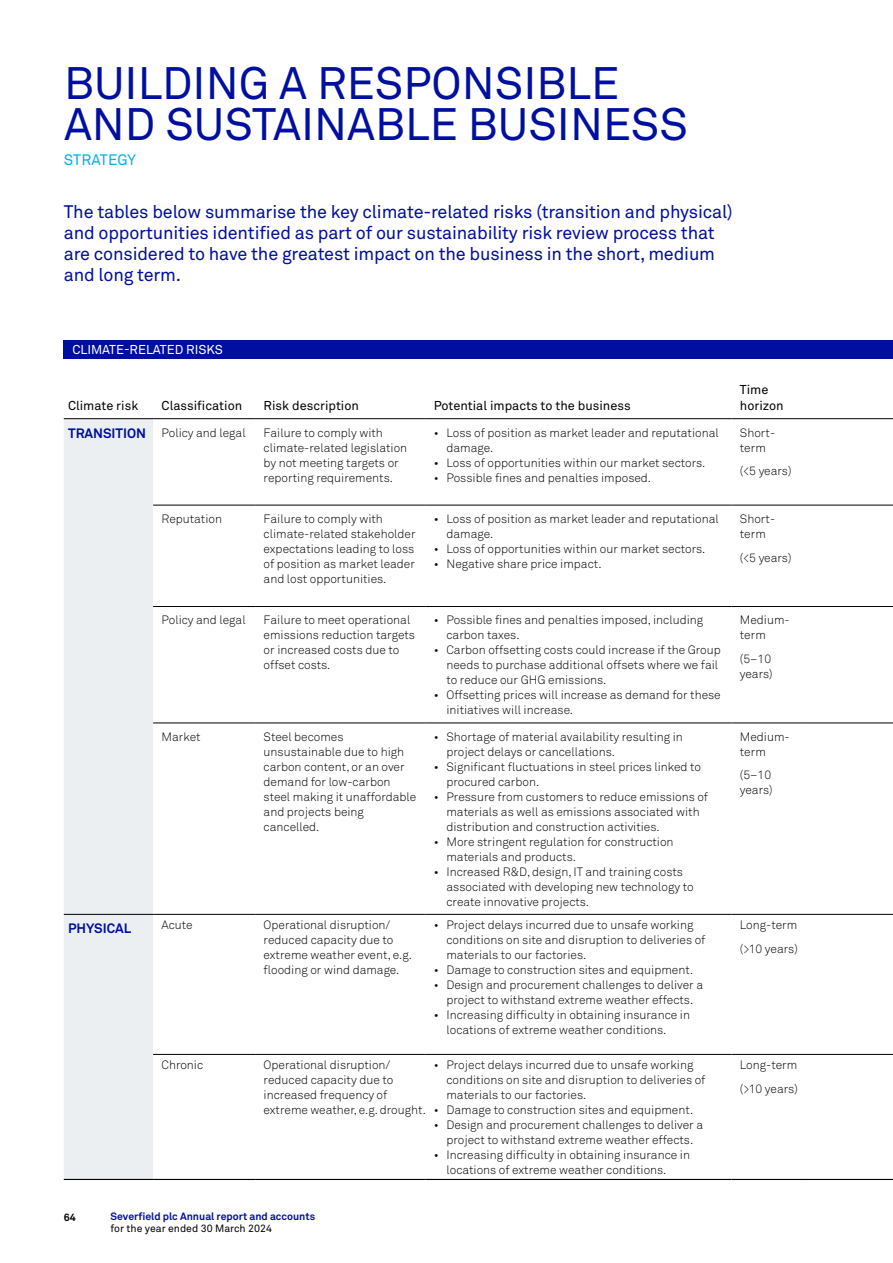
<style>
.page{position:relative;width:893px;height:1263px;background:#fff}
.page>*{position:absolute;margin:0;border:0;box-sizing:border-box;transform-origin:0 0}
.t1{font:45px/40.5px "Akkurat Std";color:#000f9f}
.t2{font:18px/21px "Akkurat Std";letter-spacing:-.01em;color:#000f9f}
.t3{font:15px "Akkurat Std";letter-spacing:.005em;color:#00b0e9}
.t4{font:700 13.5px "Akkurat Std";color:#000f9f}
.t5{font:12.75px/16.5px "Akkurat Std";color:#000}
.t6{font:12.75px "Akkurat Std";color:#fff}
.t7{font:300 12px/15px "Akkurat Std";color:#000}
.t8{font:700 10.5px "Akkurat Std";color:#000f9f}
.t9{font:10.5px "Akkurat Std";color:#000}
.t10{font:700 10.5px "Akkurat Std";color:#000}
.s1{font-weight:700;font-size:13.5px;color:#000f9f}
</style>
<div class="page">
<div style="left:64px;top:340px;width:829px;height:19px;background:#000f9f"></div>
<div style="left:64px;top:419px;width:89px;height:760px;background:#ebeff2"></div>
<svg style="left:153px;top:419px;width:740px;height:760px"></svg>
<hr style="left:64px;top:1179px;width:89px;height:1px;background:#000">
<hr style="left:64px;top:914px;width:89px;height:1px;background:#000">
<hr style="left:153px;top:505px;width:102px;height:1px;background:#000">
<hr style="left:153px;top:606px;width:102px;height:1px;background:#000">
<hr style="left:153px;top:723px;width:102px;height:1px;background:#000">
<hr style="left:153px;top:914px;width:102px;height:1px;background:#000">
<hr style="left:153px;top:1054px;width:102px;height:1px;background:#000">
<hr style="left:255px;top:1054px;width:170px;height:1px;background:#000">
<hr style="left:425px;top:1054px;width:306px;height:1px;background:#000">
<hr style="left:731px;top:1054px;width:77px;height:1px;background:#000">
<hr style="left:808px;top:1054px;width:85px;height:1px;background:#000">
<hr style="left:255px;top:1179px;width:170px;height:1px;background:#000">
<hr style="left:425px;top:1179px;width:306px;height:1px;background:#000">
<hr style="left:731px;top:1179px;width:77px;height:1px;background:#000">
<hr style="left:808px;top:1179px;width:85px;height:1px;background:#000">
<hr style="left:64px;top:418px;width:89px;height:1px;background:#000">
<hr style="left:153px;top:418px;width:102px;height:1px;background:#000">
<hr style="left:255px;top:418px;width:170px;height:1px;background:#000">
<hr style="left:425px;top:418px;width:306px;height:1px;background:#000">
<hr style="left:731px;top:418px;width:77px;height:1px;background:#000">
<hr style="left:808px;top:418px;width:85px;height:1px;background:#000">
<hr style="left:255px;top:505px;width:170px;height:1px;background:#000">
<hr style="left:425px;top:505px;width:306px;height:1px;background:#000">
<hr style="left:731px;top:505px;width:77px;height:1px;background:#000">
<hr style="left:808px;top:505px;width:85px;height:1px;background:#000">
<hr style="left:255px;top:606px;width:170px;height:1px;background:#000">
<hr style="left:425px;top:606px;width:306px;height:1px;background:#000">
<hr style="left:731px;top:606px;width:77px;height:1px;background:#000">
<hr style="left:808px;top:606px;width:85px;height:1px;background:#000">
<hr style="left:255px;top:723px;width:170px;height:1px;background:#000">
<hr style="left:255px;top:914px;width:170px;height:1px;background:#000">
<hr style="left:425px;top:723px;width:306px;height:1px;background:#000">
<hr style="left:731px;top:723px;width:77px;height:1px;background:#000">
<hr style="left:425px;top:914px;width:306px;height:1px;background:#000">
<hr style="left:731px;top:914px;width:77px;height:1px;background:#000">
<hr style="left:808px;top:723px;width:85px;height:1px;background:#000">
<hr style="left:808px;top:914px;width:85px;height:1px;background:#000">
<hr style="left:153px;top:1179px;width:102px;height:1px;background:#000">
<h1 class="t1" style="left:64px;top:63px;width:626px">BUILDING A RESPONSIBLE<br>AND SUSTAINABLE BUSINESS</h1>
<p class="t3" style="left:64px;top:151px;width:74px">STRATEGY</p>
<p class="t2" style="left:64px;top:202px;width:670px">The tables below summarise the key climate-related risks (transition and physical) and opportunities identified as part of our sustainability risk review process that are considered to have the greatest impact on the business in the short, medium and long term.</p>
<p class="t6" style="left:72px;top:343px;width:152px">CLIMATE-RELATED RISKS</p>
<p class="t5" style="left:68px;top:398px;width:72px">Climate risk</p>
<p class="t5" style="left:162px;top:398px;width:82px">Classification</p>
<p class="t5" style="left:264px;top:398px;width:97px">Risk description</p>
<p class="t5" style="left:434px;top:398px;width:198px">Potential impacts to the business</p>
<p class="t7" style="left:68px;top:425px;width:179px"><span class="s1">TRANSITION</span> Policy and legal</p>
<p class="t7" style="left:264px;top:425px;width:145px">Failure to comply with climate-related legislation by not meeting targets or reporting requirements.</p>
<p class="t7" style="left:446px;top:425px;width:274px;text-indent:-13px">• Loss of position as market leader and reputational damage.</p>
<p class="t7" style="left:434px;top:455px;width:273px">• Loss of opportunities within our market sectors.</p>
<p class="t7" style="left:434px;top:470px;width:219px">• Possible fines and penalties imposed.</p>
<p class="t7" style="left:162px;top:511px;width:62px">Reputation</p>
<p class="t7" style="left:264px;top:511px;width:154px">Failure to comply with climate-related stakeholder expectations leading to loss of position as market leader and lost opportunities.</p>
<p class="t7" style="left:446px;top:511px;width:274px;text-indent:-13px">• Loss of position as market leader and reputational damage.</p>
<p class="t7" style="left:434px;top:541px;width:273px">• Loss of opportunities within our market sectors.</p>
<p class="t7" style="left:434px;top:556px;width:169px">• Negative share price impact.</p>
<p class="t7" style="left:162px;top:613px;width:86px">Policy and legal</p>
<p class="t7" style="left:264px;top:613px;width:153px">Failure to meet operational emissions reduction targets or increased costs due to offset costs.</p>
<p class="t7" style="left:446px;top:613px;width:258px;text-indent:-13px">• Possible fines and penalties imposed, including carbon taxes.</p>
<p class="t7" style="left:446px;top:643px;width:276px;text-indent:-13px">• Carbon offsetting costs could increase if the Group needs to purchase additional offsets where we fail to reduce our GHG emissions.</p>
<p class="t7" style="left:446px;top:688px;width:276px;text-indent:-13px">• Offsetting prices will increase as demand for these initiatives will increase.</p>
<p class="t7" style="left:162px;top:729px;width:41px">Market</p>
<p class="t7" style="left:264px;top:729px;width:154px">Steel becomes unsustainable due to high carbon content, or an over demand for low-carbon steel making it unaffordable and projects being cancelled.</p>
<p class="t7" style="left:446px;top:729px;width:238px;text-indent:-13px">• Shortage of material availability resulting in project delays or cancellations.</p>
<p class="t7" style="left:446px;top:759px;width:256px;text-indent:-13px">• Significant fluctuations in steel prices linked to procured carbon.</p>
<p class="t7" style="left:446px;top:789px;width:263px;text-indent:-13px">• Pressure from customers to reduce emissions of materials as well as emissions associated with distribution and construction activities.</p>
<p class="t7" style="left:446px;top:834px;width:229px;text-indent:-13px">• More stringent regulation for construction materials and products.</p>
<p class="t7" style="left:446px;top:864px;width:249px;text-indent:-13px">• Increased R&amp;D, design, IT and training costs associated with developing new technology to create innovative projects.</p>
<p class="t4" style="left:68px;top:920px;width:65px">PHYSICAL</p>
<p class="t7" style="left:162px;top:917px;width:33px">Acute</p>
<p class="t7" style="left:264px;top:917px;width:150px">Operational disruption/ reduced capacity due to extreme weather event, e.g. flooding or wind damage.</p>
<p class="t7" style="left:446px;top:917px;width:261px;text-indent:-13px">• Project delays incurred due to unsafe working conditions on site and disruption to deliveries of materials to our factories.</p>
<p class="t7" style="left:434px;top:962px;width:261px">• Damage to construction sites and equipment.</p>
<p class="t7" style="left:434px;top:977px;width:271px;text-align:center">• Design and procurement challenges to deliver a project to withstand extreme weather effects.</p>
<p class="t7" style="left:446px;top:1007px;width:245px;text-indent:-13px">• Increasing difficulty in obtaining insurance in locations of extreme weather conditions.</p>
<p class="t10" style="left:64px;top:1211px;width:13px">64</p>
<p class="t7" style="left:162px;top:1057px;width:43px">Chronic</p>
<p class="t7" style="left:264px;top:1057px;width:164px">Operational disruption/ reduced capacity due to increased frequency of extreme weather, e.g. drought.</p>
<p class="t7" style="left:446px;top:1057px;width:261px;text-indent:-13px">• Project delays incurred due to unsafe working conditions on site and disruption to deliveries of materials to our factories.</p>
<p class="t7" style="left:434px;top:1102px;width:261px">• Damage to construction sites and equipment.</p>
<p class="t7" style="left:434px;top:1117px;width:271px;text-align:center">• Design and procurement challenges to deliver a project to withstand extreme weather effects.</p>
<p class="t7" style="left:446px;top:1147px;width:245px;text-indent:-13px">• Increasing difficulty in obtaining insurance in locations of extreme weather conditions.</p>
<p class="t8" style="left:111px;top:1210px;width:206px">Severfield plc Annual report and accounts</p>
<p class="t9" style="left:111px;top:1222px;width:163px">for the year ended 30 March 2024</p>
<p class="t5" style="left:740px;top:381px;width:45px">Time horizon</p>
<p class="t7" style="left:740px;top:425px;width:37px">Short&shy;term</p>
<p class="t7" style="left:740px;top:463px;width:53px">(&lt;5 years)</p>
<p class="t7" style="left:740px;top:511px;width:37px">Short&shy;term</p>
<p class="t7" style="left:740px;top:550px;width:53px">(&lt;5 years)</p>
<p class="t7" style="left:740px;top:613px;width:51px">Medium&shy;term</p>
<p class="t7" style="left:740px;top:651px;width:34px">(5–10 years)</p>
<p class="t7" style="left:740px;top:729px;width:51px">Medium&shy;term</p>
<p class="t7" style="left:740px;top:768px;width:34px">(5–10 years)</p>
<p class="t7" style="left:740px;top:913px;width:59px;line-height:23.5px">Long-term (&gt;10 years)</p>
<p class="t7" style="left:740px;top:1053px;width:59px;line-height:23.5px">Long-term (&gt;10 years)</p>
</div>
